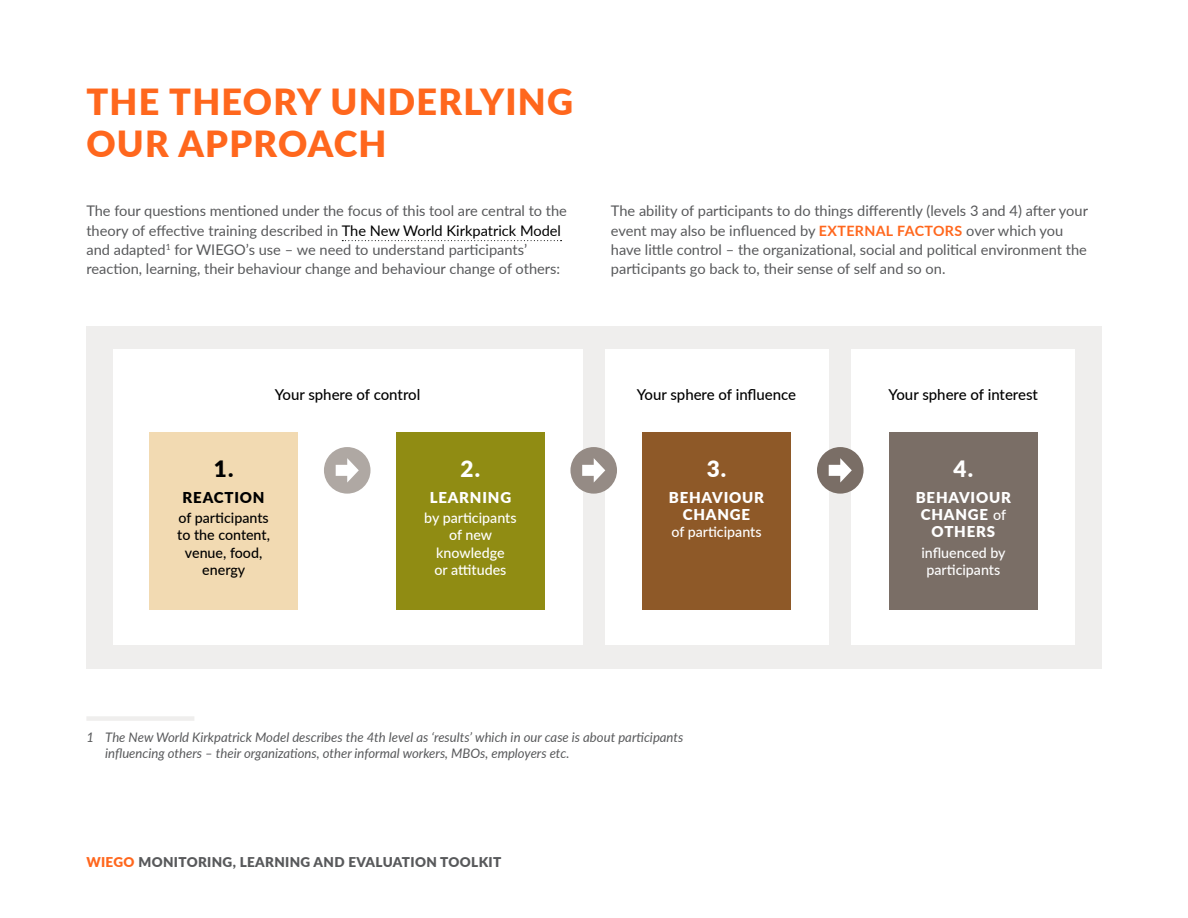
<style>
.page{position:relative;width:1188px;height:918px;background:#fff}
.page>*{position:absolute;margin:0;border:0;box-sizing:border-box;transform-origin:0 0}
.t1{font:900 36px/41.2px "Lato";letter-spacing:.035em;color:#ff671d}
.t2{font:900 22.5px "Lato";color:#fff}
.t3{font:900 22.5px "Lato";color:#000}
.t4{font:500 15px "Lato";color:#000}
.t5{font:900 15px/17.2px "Lato";letter-spacing:.055em;color:#fff;text-align:center}
.t6{font:900 15px "Lato";letter-spacing:.055em;color:#000}
.t7{font:14.7px/19.4px "Lato";color:#58595b}
.t8{font:500 14.25px/17.2px "Lato";color:#fff;text-align:center}
.t9{font:500 14.25px/17.2px "Lato";color:#000;text-align:center}
.t10{font:900 13.5px "Lato";letter-spacing:.025em;color:#58595b}
.t11{font:italic 13.2px/15.8px "Lato";color:#58595b}
.s1{color:#000}
.s2{font-weight:700;font-size:14.25px;color:#ff671d}
.s3{font-weight:500;font-size:14.25px}
.s4{color:#ff671d}
</style>
<div class="page">
<div style="left:86px;top:716px;width:108px;height:5px;background:#efeeed"></div>
<svg style="left:342px;top:240px;width:220px;height:1px"></svg>
<div style="left:86px;top:326px;width:1016px;height:342px;background:#efeeed"></div>
<div style="left:852px;top:350px;width:223px;height:295px;background:#fff"></div>
<div style="left:113px;top:350px;width:469px;height:295px;background:#fff"></div>
<div style="left:605px;top:350px;width:224px;height:295px;background:#fff"></div>
<div style="left:150px;top:432px;width:148px;height:178px;background:#f2dab2"></div>
<div style="left:396px;top:432px;width:149px;height:178px;background:#908c13"></div>
<div style="left:642px;top:432px;width:149px;height:178px;background:#8e5928"></div>
<div style="left:889px;top:432px;width:148px;height:178px;background:#7a6e66"></div>
<div style="left:817px;top:447px;width:47px;height:47px;background:#7a6e66;border-radius:50%"></div>
<svg style="left:829px;top:458px;width:23px;height:25px"></svg>
<div style="left:570px;top:447px;width:47px;height:47px;background:#958b85;border-radius:50%"></div>
<svg style="left:582px;top:458px;width:23px;height:25px"></svg>
<div style="left:324px;top:447px;width:47px;height:47px;background:#afa8a3;border-radius:50%"></div>
<svg style="left:336px;top:458px;width:23px;height:25px"></svg>
<h1 class="t1" style="left:86px;top:80px;width:488px">THE THEORY UNDERLYING<br>OUR APPROACH</h1>
<p class="t7" style="left:86px;top:201px;width:482px">The four questions mentioned under the focus of this tool are central to the theory of effective training described in <span class="s1">The New World Kirkpatrick Model </span>and adapted<sup>1</sup> for WIEGO’s use – we need to understand participants’ reaction, learning, their behaviour change and behaviour change of others:</p>
<p class="t7" style="left:611px;top:201px;width:479px">The ability of participants to do things differently (levels 3 and 4) after your event may also be influenced by <span class="s2">EXTERNAL FACTORS</span> over which you have little control – the organizational, social and political environment the participants go back to, their sense of self and so on.</p>
<p class="t4" style="left:275px;top:384px;width:147px">Your sphere of control</p>
<h2 class="t3" style="left:214px;top:452px;width:21px">1.</h2>
<p class="t6" style="left:183px;top:486px;width:84px">REACTION</p>
<p class="t9" style="left:177px;top:509px;width:94px">of participants to the content, venue, food, energy</p>
<h2 class="t2" style="left:461px;top:452px;width:21px">2.</h2>
<p class="t5" style="left:430px;top:488px;width:83px">LEARNING</p>
<p class="t8" style="left:424px;top:509px;width:94px">by participants of new knowledge<br>or attitudes</p>
<p class="t4" style="left:637px;top:384px;width:161px">Your sphere of influence</p>
<p class="t4" style="left:889px;top:384px;width:151px">Your sphere of interest</p>
<h2 class="t2" style="left:707px;top:452px;width:21px">3.</h2>
<p class="t5" style="left:669px;top:488px;width:97px">BEHAVIOUR<br>CHANGE</p>
<p class="t8" style="left:671px;top:523px;width:92px">of participants</p>
<h2 class="t2" style="left:954px;top:452px;width:21px">4.</h2>
<p class="t5" style="left:916px;top:488px;width:97px">BEHAVIOUR<br>CHANGE <span class="s3">of<br></span>OTHERS</p>
<p class="t8" style="left:921px;top:543px;width:86px">influenced by participants</p>
<p class="t11" style="left:105px;top:729px;width:580px;text-indent:-19px">1 The New World Kirkpatrick Model describes the 4th level as ‘results’ which in our case is about participants influencing others – their organizations, other informal workers, MBOs, employers etc.</p>
<p class="t10" style="left:86px;top:852px;width:416px"><span class="s4">WIEGO</span> MONITORING, LEARNING AND EVALUATION TOOLKIT</p>
</div>
